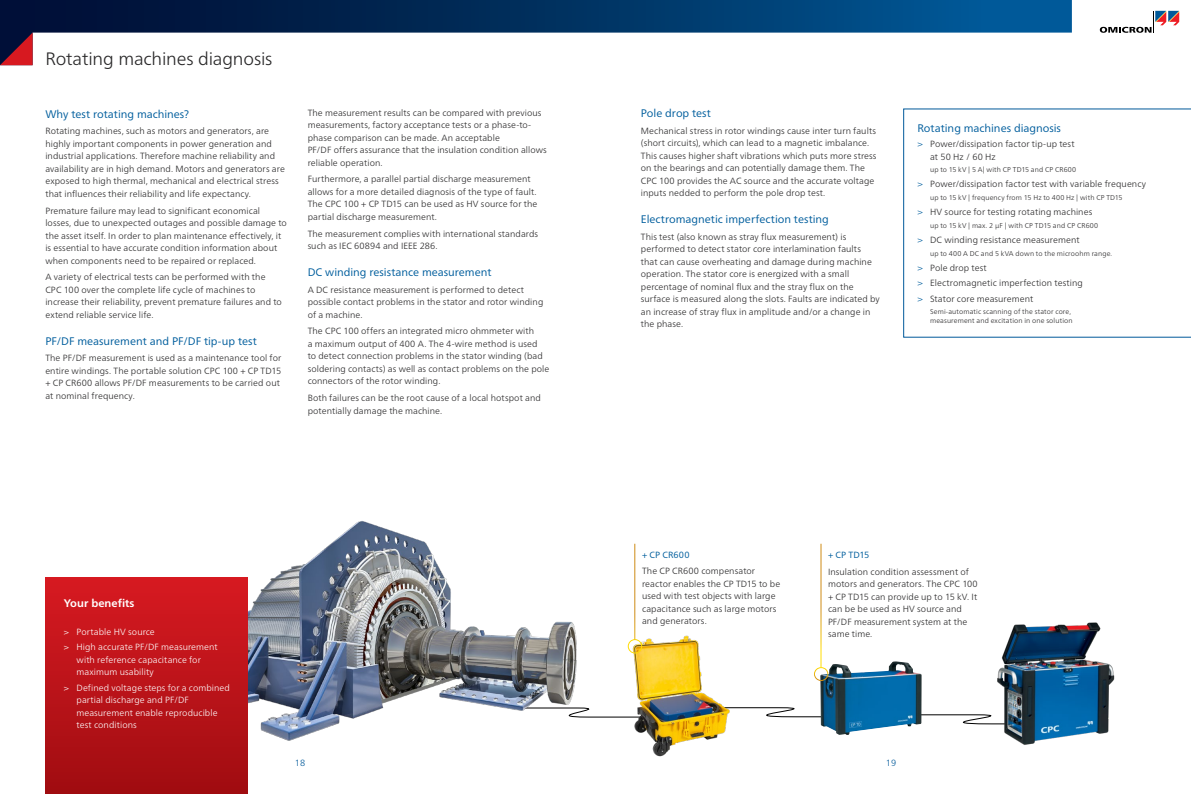
<style>
.page{position:relative;width:1191px;height:794px;background:#fff}
.page>*{position:absolute;margin:0;border:0;box-sizing:border-box;transform-origin:0 0}
.Content_-_Page_Headl{font:300 18px "Frutiger Neue LTW1 G";letter-spacing:-.01em;color:#292829}
.Content_-_Headline_1{font:11px "Frutiger Neue LTW1 G";letter-spacing:-.005em;color:#005e9d}
.Content_-_Headline_1-2{font:700 11px "Frutiger Neue LTW1 G";color:#fff}
.Content_-_Normal{font:300 9px/12.5px "Frutiger Neue LTW1 G";letter-spacing:.005em;color:#292829}
.t1{font:300 9px/12.5px "Frutiger Neue LTW1 G";letter-spacing:.01em;color:#fff}
.Content_-_Headline_2{font:9px "Frutiger Neue LTW1 G";letter-spacing:.005em;color:#005e9d}
.Content_-_Last_Page{font:300 9px "Frutiger Neue LTW1 G";color:#00599a}
.t2{font:300 7px/8.4px "Frutiger Neue LTW1 G";letter-spacing:.015em;color:#292829}
.s1{font-size:9.5px;color:#005e9d}
</style>
<div class="page">
<svg style="left:0;top:0;width:1071px;height:33px;background:#023464"></svg>
<svg style="left:0;top:33px;width:33px;height:32px"></svg>
<svg style="left:1099px;top:11px;width:80px;height:22px"></svg>
<svg style="left:592px;top:716px;width:34px;height:2px"></svg>
<img style="left:247px;top:521px;width:345px;height:237px">
<div style="left:45px;top:577px;width:202px;height:217px;background:linear-gradient(to bottom,#d71a21,#a00d11)"></div>
<svg style="left:734px;top:706px;width:258px;height:19px"></svg>
<img style="left:992px;top:622px;width:123px;height:123px">
<svg style="left:903px;top:109px;width:288px;height:228px"></svg>
<img style="left:820px;top:661px;width:101px;height:74px">
<div style="left:814px;top:667px;width:14px;height:14px;border:1px solid #fff;border-radius:50%"></div>
<hr style="left:820px;top:544px;width:1px;height:123px;background:#fff">
<img style="left:626px;top:634px;width:108px;height:123px">
<div style="left:628px;top:639px;width:14px;height:14px;border:1px solid #fff;border-radius:50%"></div>
<hr style="left:634px;top:544px;width:1px;height:95px;background:#fff">
<p class="Content_-_Page_Headl" style="left:45px;top:48px;width:229px">Rotating machines diagnosis</p>
<p class="Content_-_Headline_1" style="left:45px;top:107px;width:145px">Why test rotating machines?</p>
<p class="Content_-_Normal" style="left:45px;top:125px;width:241px">Rotating machines, such as motors and generators, are highly important components in power generation and industrial applications. Therefore machine reliability and availability are in high demand. Motors and generators are exposed to high thermal, mechanical and electrical stress that influences their reliability and life expectancy.</p>
<p class="Content_-_Normal" style="left:45px;top:204px;width:243px">Premature failure may lead to significant economical losses, due to unexpected outages and possible damage to the asset itself. In order to plan maintenance effectively, it is essential to have accurate condition information about when components need to be repaired or replaced.</p>
<p class="Content_-_Normal" style="left:45px;top:271px;width:238px">A variety of electrical tests can be performed with the CPC 100 over the complete life cycle of machines to increase their reliability, prevent premature failures and to extend reliable service life.</p>
<p class="Content_-_Headline_1" style="left:45px;top:334px;width:213px">PF/DF measurement and PF/DF tip-up test</p>
<p class="Content_-_Normal" style="left:45px;top:352px;width:237px">The PF/DF measurement is used as a maintenance tool for entire windings. The portable solution CPC 100 + CP TD15 + CP CR600 allows PF/DF measurements to be carried out at nominal frequency.</p>
<p class="Content_-_Normal" style="left:308px;top:106px;width:241px">The measurement results can be compared with previous measurements, factory acceptance tests or a phase-to&shy;phase comparison can be made. An acceptable<br>PF/DF offers assurance that the insulation condition allows reliable operation.</p>
<p class="Content_-_Normal" style="left:308px;top:173px;width:231px">Furthermore, a parallel partial discharge measurement allows for a more detailed diagnosis of the type of fault.<br>The CPC 100 + CP TD15 can be used as HV source for the partial discharge measurement.</p>
<p class="Content_-_Normal" style="left:308px;top:227px;width:232px">The measurement complies with international standards such as IEC 60894 and IEEE 286.</p>
<p class="Content_-_Headline_1" style="left:308px;top:265px;width:185px">DC winding resistance measurement</p>
<p class="Content_-_Normal" style="left:308px;top:283px;width:237px">A DC resistance measurement is performed to detect possible contact problems in the stator and rotor winding of a machine.</p>
<p class="Content_-_Normal" style="left:308px;top:325px;width:243px">The CPC 100 offers an integrated micro ohmmeter with<br>a maximum output of 400 A. The 4-wire method is used<br>to detect connection problems in the stator winding (bad soldering contacts) as well as contact problems on the pole connectors of the rotor winding.</p>
<p class="Content_-_Normal" style="left:308px;top:391px;width:235px">Both failures can be the root cause of a local hotspot and potentially damage the machine.</p>
<p class="Content_-_Headline_1-2" style="left:64px;top:596px;width:72px">Your benefits</p>
<p class="t1" style="left:64px;top:625px;width:93px">&gt; Portable HV source</p>
<p class="t1" style="left:76px;top:641px;width:143px;text-indent:-13px">&gt; High accurate PF/DF measurement with reference capacitance for maximum usability</p>
<p class="t1" style="left:76px;top:681px;width:155px;text-indent:-13px">&gt; Defined voltage steps for a combined partial discharge and PF/DF measurement enable reproducible test conditions</p>
<p class="Content_-_Last_Page" style="left:295px;top:757px;width:12px">18</p>
<p class="Content_-_Headline_1" style="left:641px;top:107px;width:72px">Pole drop test</p>
<p class="Content_-_Normal" style="left:641px;top:124px;width:237px">Mechanical stress in rotor windings cause inter turn faults (short circuits), which can lead to a magnetic imbalance.<br>This causes higher shaft vibrations which puts more stress on the bearings and can potentially damage them. The CPC 100 provides the AC source and the accurate voltage inputs nedded to perform the pole drop test.</p>
<p class="Content_-_Headline_1" style="left:641px;top:212px;width:189px">Electromagnetic imperfection testing</p>
<p class="Content_-_Normal" style="left:641px;top:230px;width:240px">This test (also known as stray flux measurement) is performed to detect stator core interlamination faults that can cause overheating and damage during machine operation. The stator core is energized with a small percentage of nominal flux and the stray flux on the surface is measured along the slots. Faults are indicated by an increase of stray flux in amplitude and/or a change in the phase.</p>
<p class="Content_-_Headline_1" style="left:917px;top:121px;width:145px">Rotating machines diagnosis</p>
<p class="Content_-_Normal" style="left:930px;top:138px;width:146px;text-indent:-13px"><span class="s1">&gt;</span> Power/dissipation factor tip-up test at 50 Hz / 60 Hz</p>
<p class="t2" style="left:930px;top:165px;width:148px">up to 15 kV | 5 A| with CP TD15 and CP CR600</p>
<p class="Content_-_Normal" style="left:917px;top:178px;width:230px"><span class="s1">&gt;</span> Power/dissipation factor test with variable frequency</p>
<p class="t2" style="left:930px;top:193px;width:194px">up to 15 kV | frequency from 15 Hz to 400 Hz | with CP TD15</p>
<p class="Content_-_Normal" style="left:917px;top:206px;width:176px"><span class="s1">&gt;</span> HV source for testing rotating machines</p>
<p class="t2" style="left:930px;top:221px;width:170px">up to 15 kV | max. 2 µF | with CP TD15 and CP CR600</p>
<p class="Content_-_Normal" style="left:917px;top:234px;width:164px"><span class="s1">&gt;</span> DC winding resistance measurement</p>
<p class="t2" style="left:930px;top:249px;width:184px">up to 400 A DC and 5 kVA down to the microohm range.</p>
<p class="Content_-_Normal" style="left:917px;top:261px;width:71px"><span class="s1">&gt;</span> Pole drop test</p>
<p class="Content_-_Normal" style="left:917px;top:277px;width:167px"><span class="s1">&gt;</span> Electromagnetic imperfection testing</p>
<p class="Content_-_Normal" style="left:917px;top:292px;width:117px"><span class="s1">&gt;</span> Stator core measurement</p>
<p class="t2" style="left:930px;top:307px;width:144px">Semi-automatic scanning of the stator core, measurement and excitation in one solution</p>
<p class="Content_-_Headline_2" style="left:642px;top:549px;width:49px">+ CP CR600</p>
<p class="Content_-_Normal" style="left:642px;top:565px;width:140px">The CP CR600 compensator reactor enables the CP TD15 to be used with test objects with large capacitance such as large motors and generators.</p>
<p class="Content_-_Headline_2" style="left:828px;top:549px;width:43px">+ CP TD15</p>
<p class="Content_-_Normal" style="left:828px;top:565px;width:151px">Insulation condition assessment of motors and generators. The CPC 100 + CP TD15 can provide up to 15 kV. It can be be used as HV source and<br>PF/DF measurement system at the same time.</p>
<p class="Content_-_Last_Page" style="left:885px;top:757px;width:12px">19</p>
</div>
